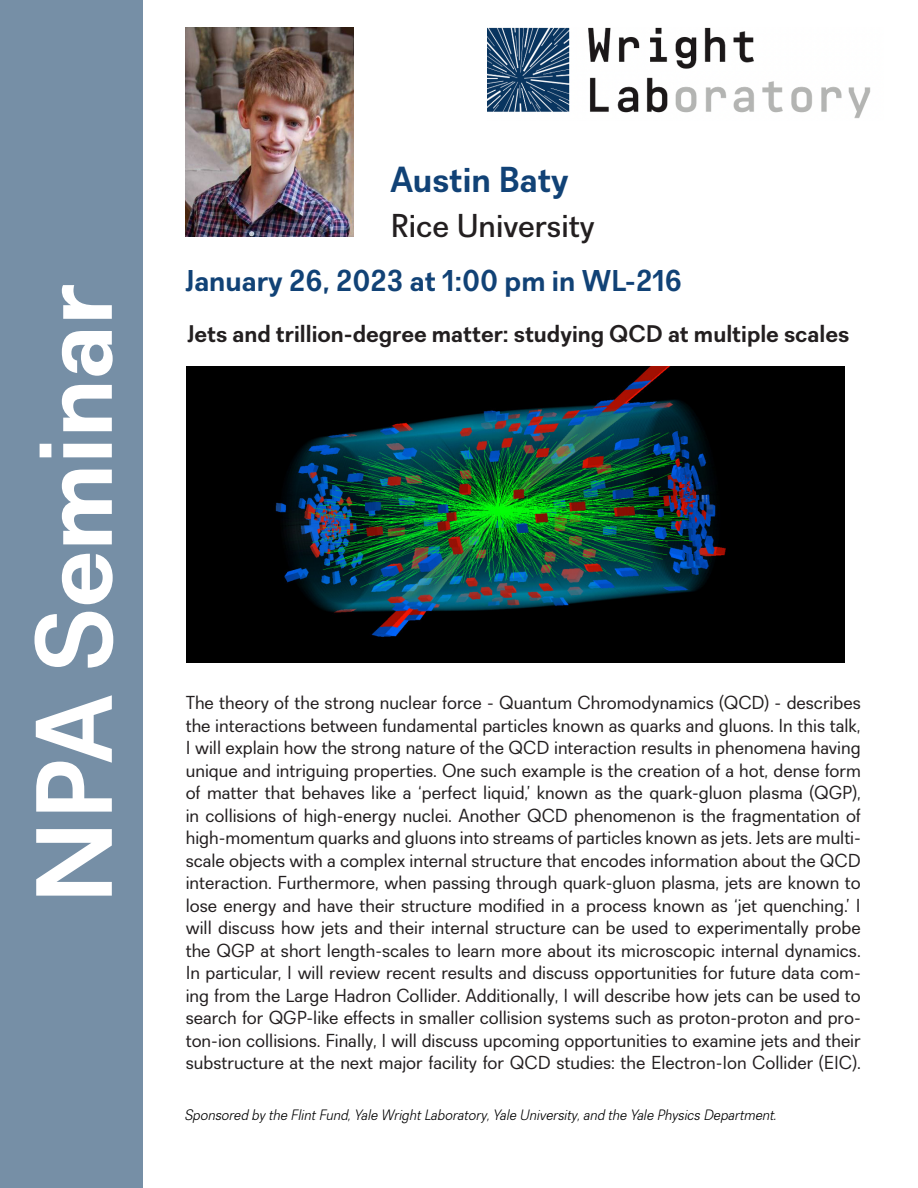
<style>
.page{position:relative;width:918px;height:1188px;background:#fff}
.page>*{position:absolute;margin:0;border:0;box-sizing:border-box;transform-origin:0 0}
.t1{font:700 108px "Recta";color:#fff}
.t2{font:700 36px "Recta";color:#114276}
.t3{font:500 33px "Recta";color:#231f20}
.t4{font:700 30px "Recta";color:#114276}
.t5{font:700 24px "Recta";color:#231f20}
.t6{font:18.75px/22.5px "Recta";color:#231f20;text-align:justify}
.t7{font:italic 300 15px "Recta";color:#000}
</style>
<div class="page">
<div style="left:0;top:0;width:143px;height:1188px;background:#768fa6"></div>
<img style="left:187px;top:367px;width:658px;height:295px">
<img style="left:186px;top:27px;width:168px;height:210px">
<img style="left:488px;top:28px;width:383px;height:91px">
<p class="t1" style="left:9px;top:904px;width:622px;rotate:-90deg">NPA Seminar</p>
<p class="t2" style="left:391px;top:158px;width:180px">Austin Baty</p>
<p class="t3" style="left:391px;top:206px;width:206px">Rice University</p>
<p class="t4" style="left:185px;top:262px;width:499px">January 26, 2023 at 1:00 pm in WL-216</p>
<p class="t5" style="left:187px;top:319px;width:664px">Jets and trillion-degree matter: studying QCD at multiple scales</p>
<p class="t6" style="left:186px;top:691px;width:677px">The theory of the strong nuclear force - Quantum Chromodynamics (QCD) - describes the interactions between fundamental particles known as quarks and gluons. In this talk, I will explain how the strong nature of the QCD interaction results in phenomena having unique and intriguing properties. One such example is the creation of a hot, dense form of matter that behaves like a ‘perfect liquid,’ known as the quark-gluon plasma (QGP), in collisions of high-energy nuclei. Another QCD phenomenon is the fragmentation of high-momentum quarks and gluons into streams of particles known as jets. Jets are multi&shy;scale objects with a complex internal structure that encodes information about the QCD interaction. Furthermore, when passing through quark-gluon plasma, jets are known to lose energy and have their structure modified in a process known as ‘jet quenching.’ I will discuss how jets and their internal structure can be used to experimentally probe the QGP at short length-scales to learn more about its microscopic internal dynamics.<br>In particular, I will review recent results and discuss opportunities for future data com&shy;ing from the Large Hadron Collider. Additionally, I will describe how jets can be used to search for QGP-like effects in smaller collision systems such as proton-proton and pro&shy;ton-ion collisions. Finally, I will discuss upcoming opportunities to examine jets and their substructure at the next major facility for QCD studies: the Electron-Ion Collider (EIC).</p>
<p class="t7" style="left:185px;top:1105px;width:594px">Sponsored by the Flint Fund, Yale Wright Laboratory, Yale University, and the Yale Physics Department.</p>
</div>
